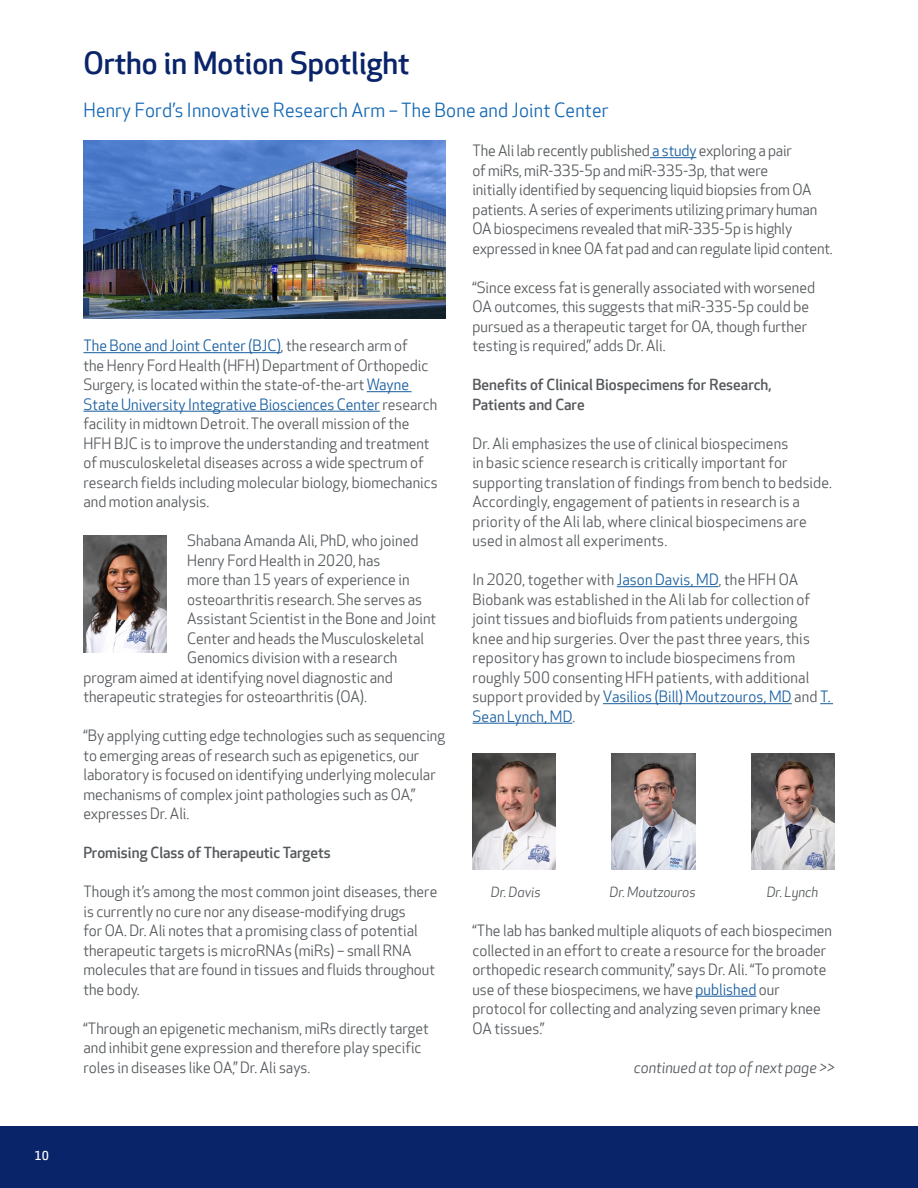
<style>
.page{position:relative;width:918px;height:1188px;background:#fff}
.page>*{position:absolute;margin:0;border:0;box-sizing:border-box;transform-origin:0 0}
.Subhead_20_26{font:500 30px "Apex New";color:#0a246a}
.Intro_12_5_16_25{font:18.75px "Apex New";letter-spacing:.01em;color:#1468b3}
.Body_10_13{font:15px/19.5px "Apex New";color:#55595c}
.Body_Medium_10_13{font:500 15px/19.5px "Apex New";color:#55595c}
.Body_Medium_10_13-2{font:italic 15px "Apex New";color:#55595c}
.Body_10_13-2{font:italic 13.5px "Apex New";color:#55595c}
.t1{font:500 12px "Apex New";color:#fff}
.s1{color:#175d9e}
</style>
<div class="page">
<div style="left:0;top:1126px;width:918px;height:62px;background:#0a246a"></div>
<hr style="left:83px;top:352px;width:198px;height:1px;background:#175d9e">
<hr style="left:367px;top:391px;width:45px;height:1px;background:#175d9e">
<hr style="left:83px;top:411px;width:297px;height:1px;background:#175d9e">
<hr style="left:650px;top:157px;width:46px;height:1px;background:#175d9e">
<hr style="left:617px;top:586px;width:102px;height:1px;background:#175d9e">
<hr style="left:603px;top:703px;width:189px;height:1px;background:#175d9e">
<svg style="left:820px;top:703px;width:13px;height:1px"></svg>
<hr style="left:472px;top:723px;width:100px;height:1px;background:#175d9e">
<hr style="left:696px;top:996px;width:60px;height:1px;background:#175d9e">
<img style="left:83px;top:140px;width:363px;height:179px">
<img style="left:83px;top:536px;width:84px;height:116px">
<img style="left:751px;top:753px;width:84px;height:117px">
<img style="left:612px;top:753px;width:83px;height:117px">
<img style="left:472px;top:753px;width:84px;height:117px">
<p class="t1" style="left:35px;top:1149px;width:16px">10</p>
<p class="Subhead_20_26" style="left:83px;top:46px;width:328px">Ortho in Motion Spotlight</p>
<p class="Intro_12_5_16_25" style="left:83px;top:100px;width:527px">Henry Ford’s Innovative Research Arm – The Bone and Joint Center</p>
<p class="Body_10_13" style="left:83px;top:337px;width:356px"><span class="s1">The Bone and Joint Center (BJC)</span>, the research arm of<br>the Henry Ford Health (HFH) Department of Orthopedic Surgery, is located within the state-of-the-art <span class="s1">Wayne State University Integrative Biosciences Center</span> research facility in midtown Detroit. The overall mission of the HFH BJC is to improve the understanding and treatment of musculoskeletal diseases across a wide spectrum of research fields including molecular biology, biomechanics and motion analysis.</p>
<p class="Body_10_13" style="left:187px;top:532px;width:233px">Shabana Amanda Ali, PhD, who joined</p>
<p class="Body_10_13" style="left:187px;top:551px;width:195px">Henry Ford Health in 2020, has</p>
<p class="Body_10_13" style="left:187px;top:571px;width:224px">more than 15 years of experience in</p>
<p class="Body_10_13" style="left:187px;top:590px;width:237px">osteoarthritis research. She serves as</p>
<p class="Body_10_13" style="left:187px;top:610px;width:251px">Assistant Scientist in the Bone and Joint</p>
<p class="Body_10_13" style="left:187px;top:629px;width:238px">Center and heads the Musculoskeletal</p>
<p class="Body_10_13" style="left:187px;top:649px;width:212px">Genomics division with a research</p>
<p class="Body_10_13" style="left:83px;top:668px;width:311px">program aimed at identifying novel diagnostic and</p>
<p class="Body_10_13" style="left:83px;top:688px;width:285px">therapeutic strategies for osteoarthritis (OA).</p>
<p class="Body_10_13" style="left:83px;top:727px;width:363px">“By applying cutting edge technologies such as sequencing to emerging areas of research such as epigenetics, our laboratory is focused on identifying underlying molecular mechanisms of complex joint pathologies such as OA,” expresses Dr. Ali.</p>
<p class="Body_Medium_10_13" style="left:83px;top:844px;width:249px">Promising Class of Therapeutic Targets</p>
<p class="Body_10_13" style="left:83px;top:883px;width:355px">Though it’s among the most common joint diseases, there is currently no cure nor any disease-modifying drugs<br>for OA. Dr. Ali notes that a promising class of potential therapeutic targets is microRNAs (miRs) – small RNA molecules that are found in tissues and fluids throughout the body.</p>
<p class="Body_10_13" style="left:83px;top:1019px;width:347px">“Through an epigenetic mechanism, miRs directly target and inhibit gene expression and therefore play specific roles in diseases like OA,” Dr. Ali says.</p>
<p class="Body_10_13" style="left:472px;top:142px;width:362px">The Ali lab recently published <span class="s1">a study</span> exploring a pair<br>of miRs, miR-335-5p and miR-335-3p, that were<br>initially identified by sequencing liquid biopsies from OA patients. A series of experiments utilizing primary human OA biospecimens revealed that miR-335-5p is highly expressed in knee OA fat pad and can regulate lipid content.</p>
<p class="Body_10_13" style="left:472px;top:278px;width:344px">“Since excess fat is generally associated with worsened OA outcomes, this suggests that miR-335-5p could be pursued as a therapeutic target for OA, though further testing is required,” adds Dr. Ali.</p>
<p class="Body_Medium_10_13" style="left:472px;top:376px;width:301px">Benefits of Clinical Biospecimens for Research,<br>Patients and Care</p>
<p class="Body_10_13" style="left:472px;top:434px;width:361px">Dr. Ali emphasizes the use of clinical biospecimens<br>in basic science research is critically important for supporting translation of findings from bench to bedside.<br>Accordingly, engagement of patients in research is a priority of the Ali lab, where clinical biospecimens are used in almost all experiments.</p>
<p class="Body_10_13" style="left:472px;top:571px;width:360px">In 2020, together with <span class="s1">Jason Davis, MD</span>, the HFH OA Biobank was established in the Ali lab for collection of joint tissues and biofluids from patients undergoing knee and hip surgeries. Over the past three years, this repository has grown to include biospecimens from roughly 500 consenting HFH patients, with additional support provided by <span class="s1">Vasilios (Bill) Moutzouros, MD</span> and <span class="s1">T.<br>Sean Lynch, MD</span>.</p>
<p class="Body_10_13-2" style="left:491px;top:885px;width:51px">Dr. Davis</p>
<p class="Body_10_13-2" style="left:609px;top:885px;width:88px">Dr. Moutzouros</p>
<p class="Body_10_13-2" style="left:767px;top:885px;width:53px">Dr. Lynch</p>
<p class="Body_10_13" style="left:472px;top:922px;width:361px">“The lab has banked multiple aliquots of each biospecimen collected in an effort to create a resource for the broader orthopedic research community,” says Dr. Ali. “To promote use of these biospecimens, we have <span class="s1">published</span> our protocol for collecting and analyzing seven primary knee OA tissues.”</p>
<p class="Body_Medium_10_13-2" style="left:634px;top:1059px;width:202px">continued at top of next page &gt;&gt;</p>
</div>
